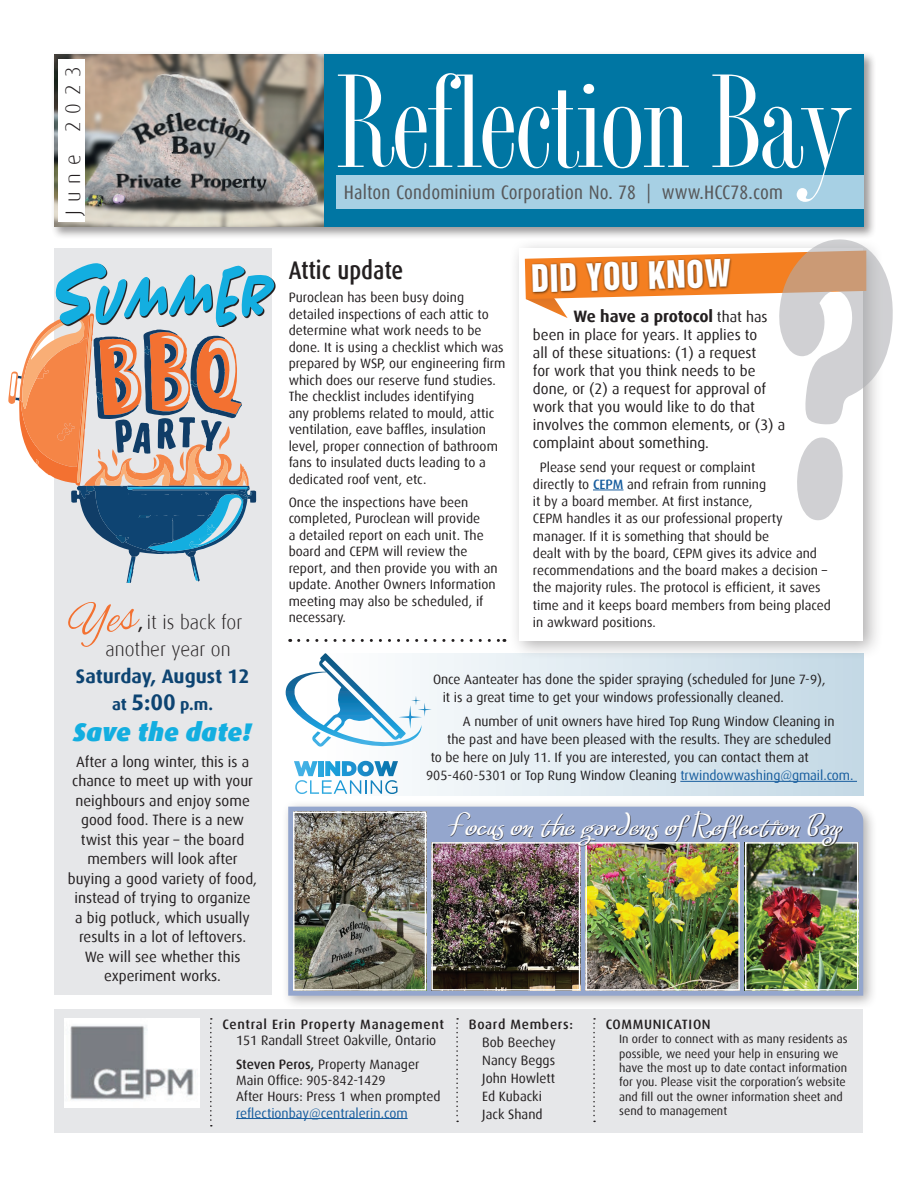
<style>
.page{position:relative;width:918px;height:1188px;background:#fff}
.page>*{position:absolute;margin:0;border:0;box-sizing:border-box;transform-origin:0 0}
.t1{font:condensed 138px "AT Torino";letter-spacing:-.01em;color:#fff;scale:1.11 1}
.t2{font:italic 700 76.95px "Chantal";color:#13aee0;scale:.65 1}
.t3{font:39.9px "French Roast";color:#fff}
.t4{font:500 34.65px "Helvetica Inserat";color:#fff;scale:.91 1}
.t5{font:italic 900 25.5px "Dax";color:#13aee0}
.t6{font:500 25.5px "Dax Condensed";color:#231f20}
.t7{font:300 21px "Dax";letter-spacing:.37em;color:#231f20}
.t8{font:19.5px "Dax Condensed";letter-spacing:.01em;color:#57585a}
.t9{font:300 19.5px/27px "Dax";color:#231f20}
.t10{font:700 19.5px "Dax";color:#0d4472}
.t11{font:700 16.5px "Dax";letter-spacing:-.01em;color:#231f20}
.t12{font:700 16.5px "Dax";color:#0d4472}
.t13{font:15px/19.5px "Dax";color:#231f20}
.t14{font:13.5px/16.5px "Dax";color:#231f20}
.t15{font:500 13.5px "Dax";letter-spacing:.05em;color:#231f20}
.t16{font:13.5px "Dax";color:#175d9e}
.t17{font:12px/14.4px "Dax";color:#231f20}
.s1{font-size:105.9px}
.s2{font-weight:500;font-size:18px}
.s3{font-size:22.5px}
.s4{font-weight:400;font-size:15px}
.s5{font-weight:500;color:#175d9e}
.s6{color:#175d9e}
.s7{font-weight:500}
</style>
<div class="page">
<div style="left:325px;top:653px;width:539px;height:143px;background:linear-gradient(to right,#fefefe,#c3d8e5)"></div>
<div style="left:51px;top:51px;width:826px;height:188px;background:#231f20;opacity:.45"></div>
<div style="left:54px;top:54px;width:810px;height:173px;background:#0076a3"></div>
<img style="left:54px;top:54px;width:269px;height:173px">
<div style="left:509px;top:237px;width:374px;height:424px;background:#231f20;opacity:.35"></div>
<div style="left:519px;top:248px;width:344px;height:392px;background:#fff"></div>
<div style="left:55px;top:1009px;width:808px;height:124px;background:#e6e7e9"></div>
<hr style="left:236px;top:1118px;width:172px;height:1px;background:#175d9e">
<img style="left:64px;top:1018px;width:135px;height:89px">
<svg style="left:210px;top:1018px;width:2px;height:108px"></svg>
<svg style="left:456px;top:1018px;width:2px;height:104px"></svg>
<svg style="left:593px;top:1018px;width:2px;height:104px"></svg>
<div style="left:337px;top:176px;width:527px;height:33px;background:#a7d0e4"></div>
<div style="left:58px;top:59px;width:28px;height:162px;background:#fff"></div>
<svg style="left:525px;top:238px;width:368px;height:283px"></svg>
<svg style="left:299px;top:639px;width:206px;height:3px"></svg>
<hr style="left:680px;top:781px;width:177px;height:1px;background:#175d9e">
<div style="left:281px;top:799px;width:596px;height:211px;background:#231f20;opacity:.35"></div>
<svg style="left:288px;top:807px;width:575px;height:189px;background:#95a5c7"></svg>
<img style="left:588px;top:847px;width:149px;height:141px">
<div style="left:585px;top:842px;width:155px;height:149px;border:2px solid #fff"></div>
<img style="left:296px;top:815px;width:127px;height:173px">
<div style="left:293px;top:812px;width:133px;height:179px;border:2px solid #fff"></div>
<img style="left:434px;top:845px;width:143px;height:143px">
<div style="left:431px;top:842px;width:149px;height:149px;border:2px solid #fff"></div>
<img style="left:748px;top:845px;width:107px;height:143px">
<div style="left:745px;top:842px;width:113px;height:149px;border:2px solid #fff"></div>
<div style="left:449px;top:812px;width:394px;height:35px;background:#231f20;opacity:.75"></div>
<div style="left:54px;top:248px;width:217px;height:747px;background:#e6e7e9"></div>
<svg style="left:8px;top:320px;width:248px;height:263px"></svg>
<hr style="left:168px;top:517px;width:4px;height:25px;background:#0e4472">
<svg style="left:57px;top:264px;width:218px;height:63px"></svg>
<svg style="left:286px;top:653px;width:146px;height:96px"></svg>
<svg style="left:294px;top:761px;width:104px;height:33px"></svg>
<h3 class="t7" style="left:61px;top:215px;width:150px;rotate:-90deg">June 2023</h3>
<h1 class="t1" style="left:337px;top:52px;width:465px">Reflection Bay</h1>
<h3 class="t8" style="left:344px;top:181px;width:441px">Halton Condominium Corporation No. 78 | www.HCC78.com</h3>
<h2 class="t2" style="left:52px;top:258px;width:339px;rotate:-3deg"><span class="s1">S</span>ummer</h2>
<h3 class="t9" style="left:106px;top:609px;width:138px;text-indent:33px"><span class="s2">,</span> it is back for another year on</h3>
<h3 class="t10" style="left:76px;top:665px;width:175px">Saturday, August 12</h3>
<p class="t12" style="left:112px;top:695px;width:102px">at <span class="s3">5:00</span> p.m.</p>
<h3 class="t5" style="left:73px;top:720px;width:180px">Save the date!</h3>
<p class="t13" style="left:68px;top:752px;width:191px;text-align:center">After a long winter, this is a chance to meet up with your neighbours and enjoy some good food. There is a new twist this year – the board members will look after buying a good variety of food, instead of trying to organize<br>a big potluck, which usually results in a lot of leftovers.<br>We will see whether this experiment works.</p>
<h3 class="t6" style="left:289px;top:256px;width:116px">Attic update</h3>
<p class="t14" style="left:289px;top:289px;width:177px">Puroclean has been busy doing</p>
<p class="t14" style="left:289px;top:306px;width:218px">detailed inspections of each attic to determine what work needs to be done. It is using a checklist which was prepared by WSP, our engineering firm which does our reserve fund studies.<br>The checklist includes identifying<br>any problems related to mould, attic ventilation, eave baffles, insulation level, proper connection of bathroom fans to insulated ducts leading to a dedicated roof vent, etc.</p>
<p class="t14" style="left:289px;top:494px;width:210px">Once the inspections have been completed, Puroclean will provide<br>a detailed report on each unit. The board and CEPM will review the report, and then provide you with an update. Another Owners Information meeting may also be scheduled, if necessary.</p>
<h3 class="t4" style="left:531px;top:258px;width:221px;rotate:-2deg">DID YOU KNOW</h3>
<p class="t11" style="left:573px;top:307px;width:196px">We have a protocol <span class="s4">that has</span></p>
<p class="t13" style="left:533px;top:326px;width:254px;line-height:18px">been in place for years. It applies to<br>all of these situations: (1) a request<br>for work that you think needs to be done, or (2) a request for approval of work that you would like to do that involves the common elements, or (3) a complaint about something.</p>
<p class="t14" style="left:533px;top:459px;width:300px;line-height:17.2px;text-indent:7px">Please send your request or complaint<br>directly to <span class="s5">CEPM</span> and refrain from running<br>it by a board member. At first instance,<br>CEPM handles it as our professional property manager. If it is something that should be<br>dealt with by the board, CEPM gives its advice and recommendations and the board makes a decision – the majority rules. The protocol is efficient, it saves time and it keeps board members from being placed in awkward positions.</p>
<p class="t14" style="left:443px;top:670px;width:384px;line-height:18px;text-indent:-10px">Once Aanteater has done the spider spraying (scheduled for June 7-9), it is a great time to get your windows professionally cleaned.</p>
<p class="t14" style="left:463px;top:714px;width:373px">A number of unit owners have hired Top Rung Window Cleaning in</p>
<p class="t14" style="left:447px;top:732px;width:386px">the past and have been pleased with the results. They are scheduled</p>
<p class="t14" style="left:431px;top:750px;width:380px">to be here on July 11. If you are interested, you can contact them at</p>
<p class="t14" style="left:426px;top:768px;width:429px">905-460-5301 or Top Rung Window Cleaning <span class="s6">trwindowwashing@gmail.com.</span></p>
<h3 class="t3" style="left:448px;top:807px;width:395px">Focus on the gardens of Reflection Bay</h3>
<p class="t15" style="left:223px;top:1017px;width:223px">Central Erin Property Management</p>
<p class="t14" style="left:236px;top:1028px;width:202px;line-height:24px">151 Randall Street Oakville, Ontario<br><span class="s7">Steven Peros,</span> Property Manager</p>
<p class="t14" style="left:236px;top:1072px;width:206px">Main Office: 905-842-1429<br>After Hours: Press 1 when prompted</p>
<p class="t16" style="left:236px;top:1105px;width:173px">reflectionbay@centralerin.com</p>
<p class="t15" style="left:469px;top:1017px;width:106px">Board Members:</p>
<p class="t14" style="left:482px;top:1033px;width:75px;line-height:18px">Bob Beechey<br>Nancy Beggs<br>John Howlett<br>Ed Kubacki<br>Jack Shand</p>
<p class="t15" style="left:606px;top:1017px;width:107px">COMMUNICATION</p>
<p class="t17" style="left:619px;top:1032px;width:230px">In order to connect with as many residents as possible, we need your help in ensuring we have the most up to date contact information for you. Please visit the corporation’s website and fill out the owner information sheet and send to management</p>
</div>
